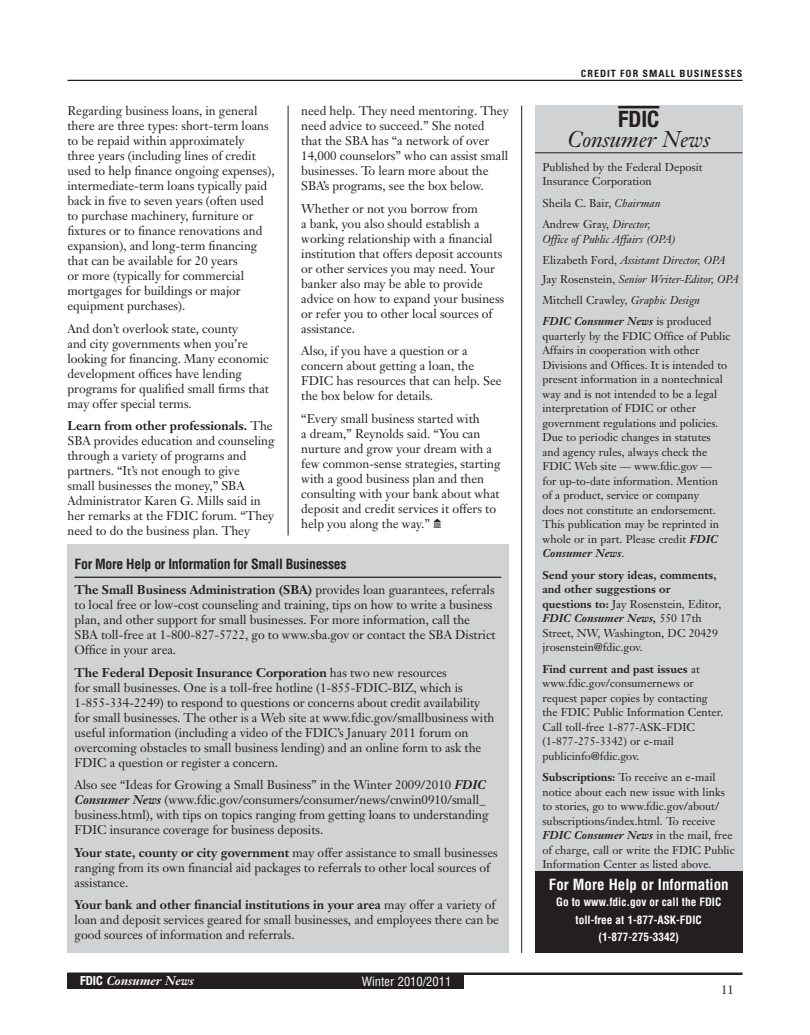
<style>
.page{position:relative;width:810px;height:1035px;background:#fff}
.page>*{position:absolute;margin:0;border:0;box-sizing:border-box;transform-origin:0 0}
.t1{font:italic 22.5px "Janson Text";color:#231f20}
.t2{font:700 condensed 22.5px "Helvetica Neue";color:#231f20}
.t3{font:700 condensed 15px "Helvetica";color:#fff}
.t4{font:700 condensed 13.75px "Helvetica";letter-spacing:-.02em;color:#231f20}
.t5{font:12.5px/15px "Janson Text";letter-spacing:-.005em;color:#231f20}
.t6{font:italic 700 12.5px "Janson Text";color:#fff}
.t7{font:condensed 12.5px "Helvetica";color:#fff}
.t8{font:11.25px/14.5px "Janson Text";color:#231f20}
.t9{font:700 condensed 11.25px/17.5px "Helvetica";color:#fff;text-align:center}
.t10{font:italic 11.25px/21.4px "Janson Text";color:#231f20}
.t11{font:700 condensed 10px "Univers";letter-spacing:.1em;color:#231f20}
.s1{font-weight:700}
.s2{font-weight:700;font-style:italic}
.s3{font-family:"Carta"}
.s4{font-family:"Helvetica Neue";font-style:normal;font-stretch:condensed}
.s5{font-style:italic}
.s6{font-style:normal}
</style>
<div class="page">
<hr style="left:68px;top:80px;width:675px;height:1px;background:#231f20">
<hr style="left:68px;top:973px;width:675px;height:2px;background:#231f20">
<div style="left:68px;top:974px;width:396px;height:15px;background:#231f20"></div>
<div style="left:535px;top:106px;width:207px;height:59px;background:#d1d2d4"></div>
<hr style="left:618px;top:106px;width:41px;height:2px;background:#231f20">
<hr style="left:535px;top:153px;width:208px;height:1px;background:#231f20">
<div style="left:535px;top:154px;width:207px;height:738px;background:#d1d2d4"></div>
<div style="left:535px;top:872px;width:207px;height:81px;background:#231f20"></div>
<hr style="left:521px;top:106px;width:1px;height:847px;background:#231f20">
<div style="left:67px;top:544px;width:442px;height:409px;background:#d1d2d4"></div>
<hr style="left:75px;top:577px;width:426px;height:1px;background:#231f20">
<hr style="left:288px;top:106px;width:1px;height:429px;background:#231f20">
<p class="t5" style="left:68px;top:103px;width:209px">Regarding business loans, in general there are three types: short-term loans to be repaid within approximately three years (including lines of credit used to help finance ongoing expenses), intermediate-term loans typically paid back in five to seven years (often used to purchase machinery, furniture or fixtures or to finance renovations and expansion), and long-term financing that can be available for 20 years<br>or more (typically for commercial mortgages for buildings or major equipment purchases).</p>
<p class="t5" style="left:68px;top:321px;width:203px">And don’t overlook state, county<br>and city governments when you’re looking for financing. Many economic development offices have lending programs for qualified small firms that may offer special terms.</p>
<p class="t5" style="left:68px;top:418px;width:209px"><span class="s1">Learn from other professionals.</span> The SBA provides education and counseling through a variety of programs and partners. “It’s not enough to give<br>small businesses the money,” SBA Administrator Karen G. Mills said in her remarks at the FDIC forum. “They need to do the business plan. They</p>
<p class="t4" style="left:75px;top:555px;width:274px">For More Help or Information for Small Businesses</p>
<p class="t5" style="left:75px;top:582px;width:423px"><span class="s1">The Small Business Administration (SBA)</span> provides loan guarantees, referrals to local free or low-cost counseling and training, tips on how to write a business plan, and other support for small businesses. For more information, call the SBA toll-free at 1-800-827-5722, go to www.sba.gov or contact the SBA District Office in your area.</p>
<p class="t5" style="left:75px;top:665px;width:421px"><span class="s1">The Federal Deposit Insurance Corporation</span> has two new resources<br>for small businesses. One is a toll-free hotline (1-855-FDIC-BIZ, which is 1-855-334-2249) to respond to questions or concerns about credit availability for small businesses. The other is a Web site at www.fdic.gov/smallbusiness with useful information (including a video of the FDIC’s January 2011 forum on overcoming obstacles to small business lending) and an online form to ask the FDIC a question or register a concern.</p>
<p class="t5" style="left:75px;top:777px;width:415px">Also see “Ideas for Growing a Small Business” in the Winter 2009/2010 <span class="s2">FDIC Consumer News</span> (www.fdic.gov/consumers/consumer/news/cnwin0910/small_ business.html), with tips on topics ranging from getting loans to understanding FDIC insurance coverage for business deposits.</p>
<p class="t5" style="left:75px;top:845px;width:425px"><span class="s1">Your state, county or city government</span> may offer assistance to small businesses ranging from its own financial aid packages to referrals to other local sources of assistance.</p>
<p class="t5" style="left:75px;top:897px;width:426px"><span class="s1">Your bank and other financial institutions in your area</span> may offer a variety of loan and deposit services geared for small businesses, and employees there can be good sources of information and referrals.</p>
<p class="t5" style="left:301px;top:103px;width:209px">need help. They need mentoring. They need advice to succeed.” She noted<br>that the SBA has “a network of over 14,000 counselors” who can assist small businesses. To learn more about the SBA’s programs, see the box below.</p>
<p class="t5" style="left:301px;top:201px;width:205px">Whether or not you borrow from<br>a bank, you also should establish a working relationship with a financial institution that offers deposit accounts or other services you may need. Your banker also may be able to provide advice on how to expand your business or refer you to other local sources of assistance.</p>
<p class="t5" style="left:301px;top:343px;width:202px">Also, if you have a question or a concern about getting a loan, the<br>FDIC has resources that can help. See the box below for details.</p>
<p class="t5" style="left:301px;top:411px;width:201px">“Every small business started with<br>a dream,” Reynolds said. “You can nurture and grow your dream with a few common-sense strategies, starting with a good business plan and then consulting with your bank about what deposit and credit services it offers to help you along the way.” <span class="s3">Q</span></p>
<p class="t6" style="left:80px;top:973px;width:115px"><span class="s4">FDIC</span> Consumer News</p>
<p class="t7" style="left:362px;top:973px;width:91px">Winter 2010/2011</p>
<p class="t11" style="left:581px;top:67px;width:163px">CREDIT FOR SMALL BUSINESSES</p>
<h1 class="t2" style="left:618px;top:106px;width:43px">FDIC</h1>
<h1 class="t1" style="left:567px;top:126px;width:144px">Consumer News</h1>
<p class="t8" style="left:542px;top:160px;width:162px">Published by the Federal Deposit<br>Insurance Corporation</p>
<p class="t8" style="left:542px;top:192px;width:120px;line-height:21.4px">Sheila C. Bair, <span class="s5">Chairman<br></span>Andrew Gray, <span class="s5">Director,</span></p>
<p class="t10" style="left:542px;top:228px;width:185px">Office of Public Affairs (OPA)<br><span class="s6">Elizabeth Ford,</span> Assistant Director, OPA</p>
<p class="t8" style="left:542px;top:268px;width:198px;line-height:21.4px">Jay Rosenstein, <span class="s5">Senior Writer-Editor, OPA<br></span>Mitchell Crawley, <span class="s5">Graphic Design<br></span><span class="s2">FDIC Consumer News</span> is produced</p>
<p class="t8" style="left:542px;top:329px;width:189px">quarterly by the FDIC Office of Public Affairs in cooperation with other Divisions and Offices. It is intended to present information in a nontechnical way and is not intended to be a legal interpretation of FDIC or other government regulations and policies.<br>Due to periodic changes in statutes and agency rules, always check the FDIC Web site — www.fdic.gov —<br>for up-to-date information. Mention<br>of a product, service or company<br>does not constitute an endorsement.<br>This publication may be reprinted in whole or in part. Please credit <span class="s2">FDIC Consumer News</span>.</p>
<p class="t8" style="left:542px;top:568px;width:180px"><span class="s1">Send your story ideas, comments, and other suggestions or questions to:</span> Jay Rosenstein, Editor,<br><span class="s2">FDIC Consumer News,</span> 550 17th<br>Street, NW, Washington, DC 20429 jrosenstein@fdic.gov.</p>
<p class="t8" style="left:542px;top:661px;width:182px"><span class="s1">Find current and past issues</span> at www.fdic.gov/consumernews or request paper copies by contacting the FDIC Public Information Center.<br>Call toll-free 1-877-ASK-FDIC (1-877-275-3342) or e-mail publicinfo@fdic.gov.</p>
<p class="t8" style="left:542px;top:770px;width:194px"><span class="s1">Subscriptions:</span> To receive an e-mail notice about each new issue with links to stories, go to www.fdic.gov/about/ subscriptions/index.html. To receive <span class="s2">FDIC Consumer News</span> in the mail, free of charge, call or write the FDIC Public Information Center as listed above.</p>
<p class="t3" style="left:549px;top:875px;width:181px">For More Help or Information</p>
<p class="t9" style="left:556px;top:893px;width:167px">Go to www.fdic.gov or call the FDIC toll-free at 1-877-ASK-FDIC (1-877-275-3342)</p>
<p class="t5" style="left:721px;top:982px;width:14px">11</p>
</div>
